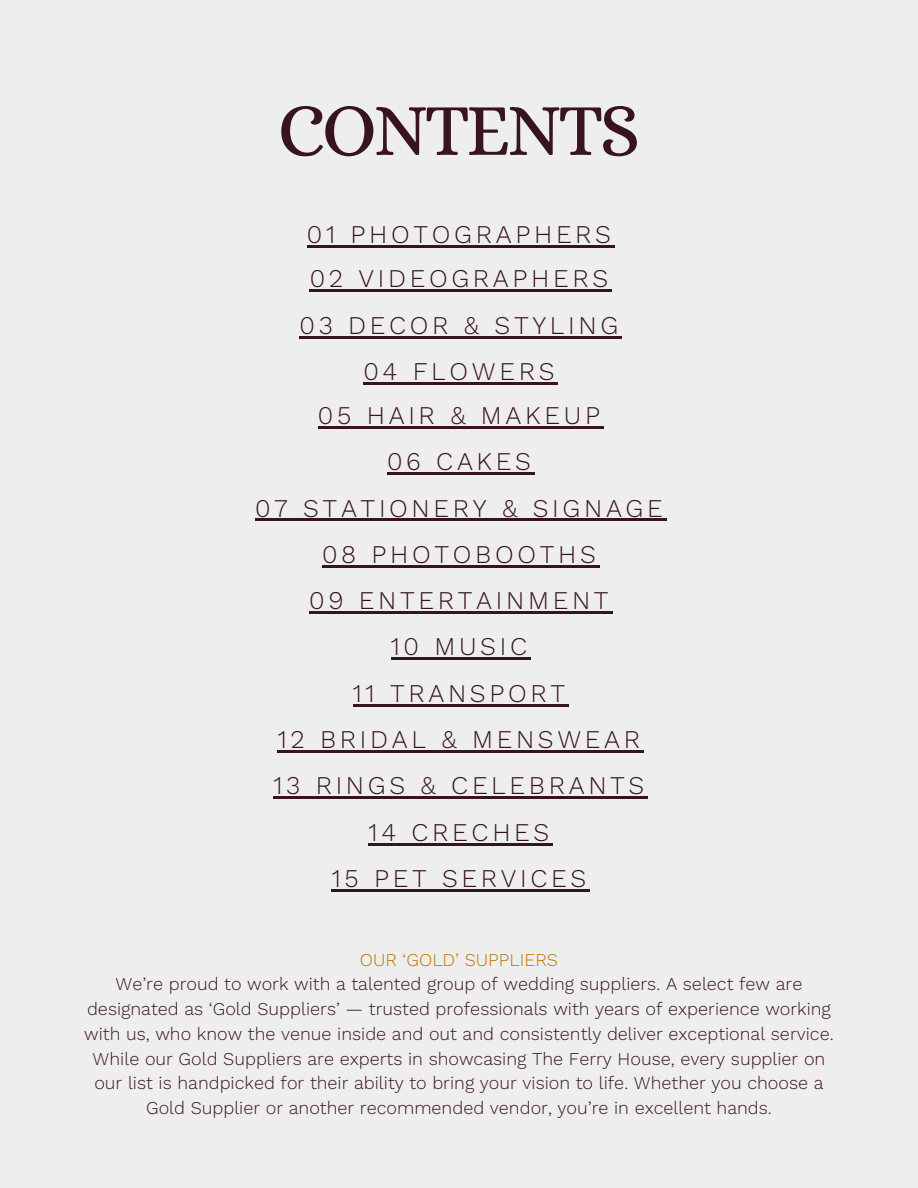
<style>
.page{position:relative;width:918px;height:1188px;background:#eee}
.page>*{position:absolute;margin:0;border:0;box-sizing:border-box;transform-origin:0 0}
.t1{font:75px "Alice";letter-spacing:-.05em;color:#381420}
.t2{font:300 25.5px "Work Sans";letter-spacing:.145em;color:#381420}
.t3{font:300 18px/24.8px "Work Sans";color:#381420;text-align:center}
.t4{font:300 18px "Work Sans";color:#bd7700}
</style>
<div class="page">
<hr style="left:307px;top:246px;width:308px;height:2px;background:#381420">
<hr style="left:310px;top:290px;width:302px;height:2px;background:#381420">
<hr style="left:300px;top:336px;width:322px;height:2px;background:#381420">
<hr style="left:318px;top:426px;width:286px;height:2px;background:#381420">
<hr style="left:363px;top:382px;width:195px;height:2px;background:#381420">
<hr style="left:387px;top:473px;width:148px;height:2px;background:#381420">
<hr style="left:255px;top:519px;width:412px;height:2px;background:#381420">
<hr style="left:322px;top:565px;width:278px;height:2px;background:#381420">
<hr style="left:309px;top:611px;width:303px;height:3px;background:#381420">
<hr style="left:391px;top:658px;width:140px;height:2px;background:#381420">
<hr style="left:353px;top:704px;width:216px;height:2px;background:#381420">
<hr style="left:278px;top:750px;width:366px;height:3px;background:#381420">
<hr style="left:274px;top:797px;width:374px;height:2px;background:#381420">
<hr style="left:369px;top:843px;width:184px;height:2px;background:#381420">
<hr style="left:332px;top:889px;width:258px;height:3px;background:#381420">
<h1 class="t1" style="left:278px;top:87px;width:364px">CONTENTS</h1>
<h2 class="t2" style="left:307px;top:224px;width:306px">01 PHOTOGRAPHERS</h2>
<h2 class="t2" style="left:310px;top:268px;width:300px">02 VIDEOGRAPHERS</h2>
<h2 class="t2" style="left:300px;top:314px;width:320px">03 DECOR &amp; STYLING</h2>
<h2 class="t2" style="left:363px;top:361px;width:193px">04 FLOWERS</h2>
<h2 class="t2" style="left:318px;top:405px;width:283px">05 HAIR &amp; MAKEUP</h2>
<h2 class="t2" style="left:387px;top:451px;width:145px">06 CAKES</h2>
<h2 class="t2" style="left:255px;top:497px;width:409px">07 STATIONERY &amp; SIGNAGE</h2>
<h2 class="t2" style="left:322px;top:544px;width:275px">08 PHOTOBOOTHS</h2>
<h2 class="t2" style="left:309px;top:590px;width:301px">09 ENTERTAINMENT</h2>
<h2 class="t2" style="left:391px;top:636px;width:138px">10 MUSIC</h2>
<h2 class="t2" style="left:353px;top:682px;width:214px">11 TRANSPORT</h2>
<h2 class="t2" style="left:278px;top:729px;width:364px">12 BRIDAL &amp; MENSWEAR</h2>
<h2 class="t2" style="left:274px;top:775px;width:372px">13 RINGS &amp; CELEBRANTS</h2>
<h2 class="t2" style="left:369px;top:821px;width:182px">14 CRECHES</h2>
<h2 class="t2" style="left:332px;top:868px;width:256px">15 PET SERVICES</h2>
<p class="t4" style="left:360px;top:952px;width:200px">OUR ‘GOLD’ SUPPLIERS</p>
<p class="t3" style="left:84px;top:973px;width:751px">We’re proud to work with a talented group of wedding suppliers. A select few are designated as ‘Gold Suppliers’ — trusted professionals with years of experience working with us, who know the venue inside and out and consistently deliver exceptional service.</p>
<p class="t3" style="left:93px;top:1048px;width:734px">While our Gold Suppliers are experts in showcasing The Ferry House, every supplier on our list is handpicked for their ability to bring your vision to life. Whether you choose a<br>Gold Supplier or another recommended vendor, you’re in excellent hands.</p>
</div>
